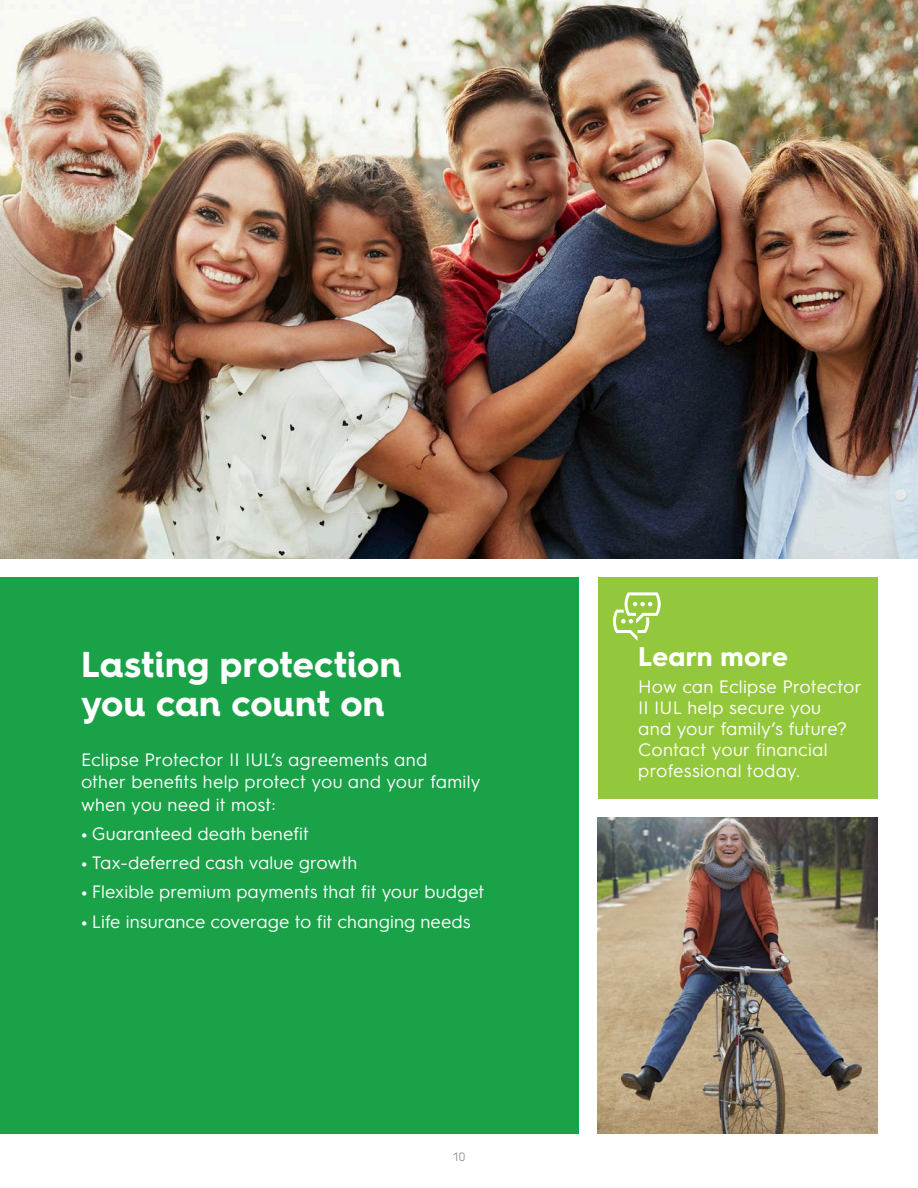
<style>
.page{position:relative;width:918px;height:1188px;background:#fff}
.page>*{position:absolute;margin:0;border:0;box-sizing:border-box;transform-origin:0 0}
.t1{font:700 36px/39px "Hurme Geometric Sans 4";letter-spacing:.01em;color:#fff}
.t2{font:700 27px "Hurme Geometric Sans 3";letter-spacing:.01em;color:#fff}
.t3{font:18px/21px "Hurme Geometric Sans 3";letter-spacing:.005em;color:#fff}
.t4{font:12px "Hurme Geometric Sans 3";color:#939598}
.s1{font-weight:700}
</style>
<div class="page">
<img style="left:598px;top:817px;width:280px;height:317px">
<div style="left:0;top:577px;width:579px;height:557px;background:#1aa248"></div>
<img style="left:0;top:0;width:918px;height:558px">
<div style="left:598px;top:577px;width:280px;height:221px;background:#94c83c"></div>
<svg style="left:613px;top:592px;width:48px;height:49px"></svg>
<h1 class="t1" style="left:81px;top:644px;width:322px">Lasting protection you can count on</h1>
<p class="t3" style="left:81px;top:747px;width:401px;line-height:22.5px">Eclipse Protector II IUL’s agreements and<br>other benefits help protect you and your family when you need it most:</p>
<p class="t3" style="left:81px;top:822px;width:230px"><span class="s1">•</span> Guaranteed death benefit</p>
<p class="t3" style="left:81px;top:851px;width:278px"><span class="s1">•</span> Tax-deferred cash value growth</p>
<p class="t3" style="left:81px;top:880px;width:405px"><span class="s1">•</span> Flexible premium payments that fit your budget</p>
<p class="t3" style="left:81px;top:910px;width:391px"><span class="s1">•</span> Life insurance coverage to fit changing needs</p>
<p class="t4" style="left:452px;top:1148px;width:15px">10</p>
<h2 class="t2" style="left:638px;top:637px;width:151px">Learn more</h2>
<p class="t3" style="left:638px;top:675px;width:225px">How can Eclipse Protector<br>II IUL help secure you<br>and your family’s future?<br>Contact your financial professional today.</p>
</div>
